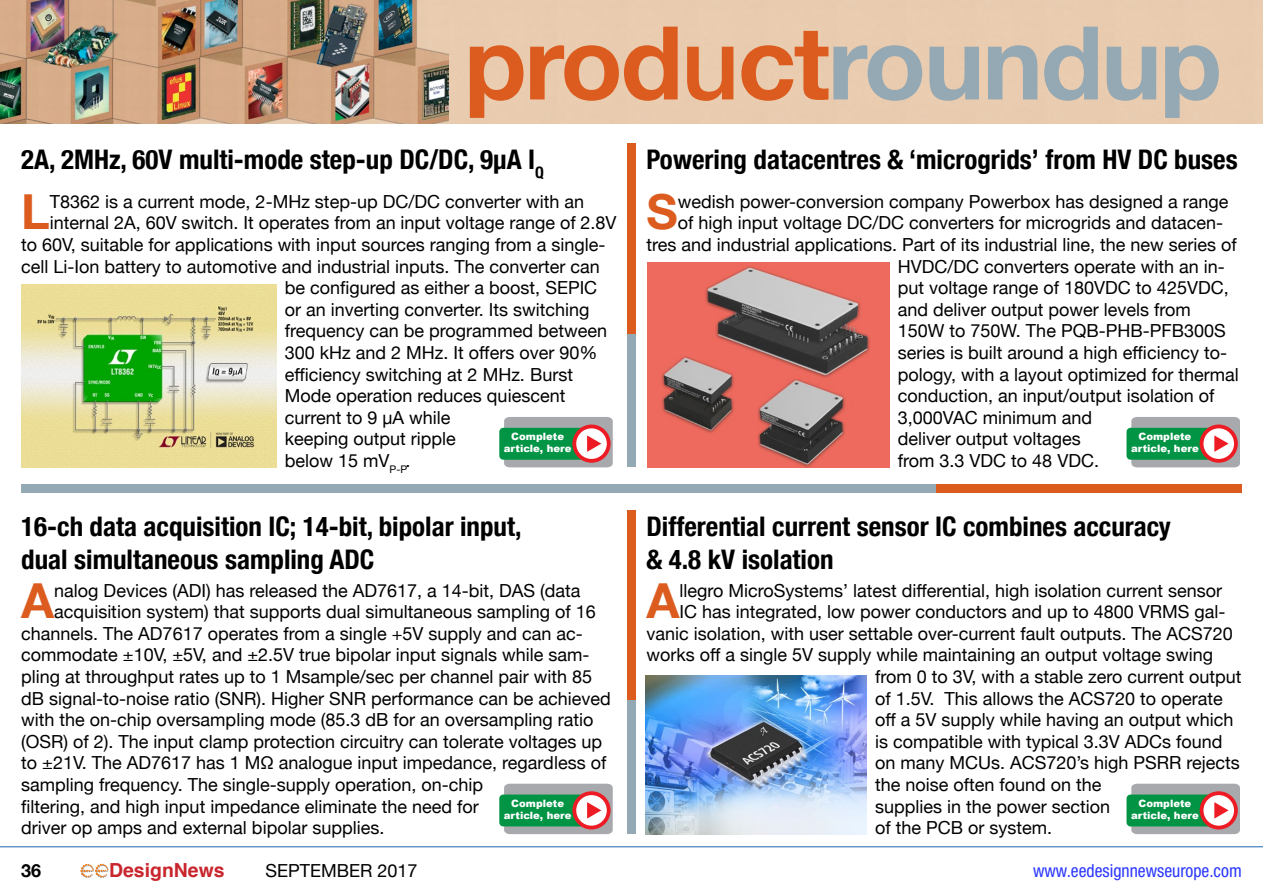
<style>
.page{position:relative;width:1263px;height:893px;background:#fff}
.page>*{position:absolute;margin:0;border:0;box-sizing:border-box;transform-origin:0 0}
.t1{font:700 102px "Helvetica Neue";letter-spacing:-.02em;color:#95a9b4}
.t2{font:700 48.3px "Helvetica Neue";color:#db5c1e}
.t3{font:700 condensed 27px/32.4px "Helvetica Neue";color:#000}
.t4{font:700 19.35px "Helvetica";color:#c9252c}
.t5{font:18px "Helvetica Neue";color:#000}
.t6{font:condensed 18px "Helvetica Neue";color:#2b38ff}
.t7{font:700 18px "Helvetica Neue";color:#000}
.t8{font:900 10.05px/12.1px "Arial";color:#fff;text-align:center}
.s1{color:#db5c1e}
.s2{font-weight:500;color:#db5c1e}
</style>
<div class="page">
<svg style="left:80px;top:864px;width:29px;height:14px"></svg>
<hr style="left:0;top:846px;width:1263px;height:1px;background:#3777bc">
<img style="left:0;top:0;width:449px;height:123px">
<div style="left:21px;top:485px;width:1123px;height:8px;background:#95a9b4"></div>
<div style="left:936px;top:485px;width:306px;height:8px;background:#db5c1e"></div>
<div style="left:627px;top:254px;width:9px;height:213px;background:#95a9b4"></div>
<div style="left:627px;top:143px;width:9px;height:190px;background:#db5c1e"></div>
<div style="left:627px;top:622px;width:9px;height:212px;background:#95a9b4"></div>
<div style="left:627px;top:510px;width:9px;height:190px;background:#db5c1e"></div>
<img style="left:21px;top:285px;width:255px;height:182px">
<img style="left:647px;top:262px;width:242px;height:205px">
<img style="left:645px;top:675px;width:222px;height:159px">
<div style="left:499px;top:428px;width:90px;height:32px;background:#009444;border-radius:4px"></div>
<svg style="left:504px;top:417px;width:109px;height:50px"></svg>
<div style="left:499px;top:794px;width:90px;height:32px;background:#009444;border-radius:4px"></div>
<svg style="left:504px;top:784px;width:109px;height:50px"></svg>
<div style="left:1126px;top:428px;width:91px;height:32px;background:#009444;border-radius:4px"></div>
<svg style="left:1131px;top:417px;width:109px;height:50px"></svg>
<div style="left:1126px;top:794px;width:91px;height:32px;background:#009444;border-radius:4px"></div>
<svg style="left:1131px;top:784px;width:109px;height:50px"></svg>
<h1 class="t1" style="left:464px;top:-17px;width:759px"><span class="s1">prod</span><span class="s2">u</span><span class="s1">ct</span>roundup</h1>
<h3 class="t3" style="left:21px;top:141px;width:524px">2A, 2MHz, 60V multi-mode step-up DC/DC, 9µA I<sub>Q</sub></h3>
<h2 class="t2" style="left:21px;top:174px;width:30px">L</h2>
<p class="t5" style="left:50px;top:188px;width:536px">T8362 is a current mode, 2-MHz step-up DC/DC converter with an</p>
<p class="t5" style="left:50px;top:210px;width:568px">internal 2A, 60V switch. It operates from an input voltage range of 2.8V</p>
<p class="t5" style="left:21px;top:232px;width:586px">to 60V, suitable for applications with input sources ranging from a single-</p>
<p class="t5" style="left:21px;top:253px;width:580px">cell Li-Ion battery to automotive and industrial inputs. The converter can</p>
<p class="t5" style="left:285px;top:275px;width:314px">be configured as either a boost, SEPIC</p>
<p class="t5" style="left:285px;top:296px;width:306px">or an inverting converter. Its switching</p>
<p class="t5" style="left:285px;top:318px;width:324px">frequency can be programmed between</p>
<p class="t5" style="left:285px;top:340px;width:314px">300 kHz and 2 MHz. It offers over 90%</p>
<p class="t5" style="left:285px;top:361px;width:290px">efficiency switching at 2 MHz. Burst</p>
<p class="t5" style="left:285px;top:383px;width:282px">Mode operation reduces quiescent</p>
<p class="t5" style="left:285px;top:404px;width:167px">current to 9 µA while</p>
<p class="t5" style="left:285px;top:426px;width:173px">keeping output ripple</p>
<p class="t5" style="left:285px;top:448px;width:127px">below 15 mV<sub>P-P</sub>.</p>
<p class="t8" style="left:504px;top:430px;width:69px">Complete article, here</p>
<h3 class="t3" style="left:21px;top:508px;width:502px">16-ch data acquisition IC; 14-bit, bipolar input, dual simultaneous sampling ADC</h3>
<h2 class="t2" style="left:21px;top:563px;width:35px">A</h2>
<p class="t5" style="left:54px;top:577px;width:528px">nalog Devices (ADI) has released the AD7617, a 14-bit, DAS (data</p>
<p class="t5" style="left:54px;top:599px;width:543px">acquisition system) that supports dual simultaneous sampling of 16</p>
<p class="t5" style="left:21px;top:620px;width:563px">channels. The AD7617 operates from a single +5V supply and can ac-</p>
<p class="t5" style="left:21px;top:642px;width:570px">commodate ±10V, ±5V, and ±2.5V true bipolar input signals while sam-</p>
<p class="t5" style="left:21px;top:664px;width:572px">pling at throughput rates up to 1 Msample/sec per channel pair with 85</p>
<p class="t5" style="left:21px;top:685px;width:591px">dB signal-to-noise ratio (SNR). Higher SNR performance can be achieved</p>
<p class="t5" style="left:21px;top:707px;width:574px">with the on-chip oversampling mode (85.3 dB for an oversampling ratio</p>
<p class="t5" style="left:21px;top:728px;width:582px">(OSR) of 2). The input clamp protection circuitry can tolerate voltages up</p>
<p class="t5" style="left:21px;top:750px;width:586px">to ±21V. The AD7617 has 1 MΩ analogue input impedance, regardless of</p>
<p class="t5" style="left:21px;top:772px;width:463px">sampling frequency. The single-supply operation, on-chip</p>
<p class="t5" style="left:21px;top:793px;width:459px">filtering, and high input impedance eliminate the need for</p>
<p class="t5" style="left:21px;top:815px;width:365px">driver op amps and external bipolar supplies.</p>
<p class="t8" style="left:504px;top:797px;width:69px">Complete article, here</p>
<h3 class="t3" style="left:646px;top:141px;width:593px">Powering datacentres &amp; ‘microgrids’ from HV DC buses</h3>
<h2 class="t2" style="left:646px;top:174px;width:33px">S</h2>
<p class="t5" style="left:678px;top:188px;width:552px">wedish power-conversion company Powerbox has designed a range</p>
<p class="t5" style="left:678px;top:210px;width:547px">of high input voltage DC/DC converters for microgrids and datacen-</p>
<p class="t5" style="left:646px;top:232px;width:592px">tres and industrial applications. Part of its industrial line, the new series of</p>
<p class="t5" style="left:898px;top:253px;width:329px">HVDC/DC converters operate with an in-</p>
<p class="t5" style="left:898px;top:275px;width:332px">put voltage range of 180VDC to 425VDC,</p>
<p class="t5" style="left:898px;top:296px;width:295px">and deliver output power levels from</p>
<p class="t5" style="left:898px;top:318px;width:329px">150W to 750W. The PQB-PHB-PFB300S</p>
<p class="t5" style="left:898px;top:340px;width:331px">series is built around a high efficiency to-</p>
<p class="t5" style="left:898px;top:361px;width:343px">pology, with a layout optimized for thermal</p>
<p class="t5" style="left:898px;top:383px;width:318px">conduction, an input/output isolation of</p>
<p class="t5" style="left:898px;top:404px;width:196px">3,000VAC minimum and</p>
<p class="t5" style="left:898px;top:426px;width:185px">deliver output voltages</p>
<p class="t5" style="left:898px;top:448px;width:203px">from 3.3 VDC to 48 VDC.</p>
<p class="t8" style="left:1131px;top:430px;width:69px">Complete article, here</p>
<h3 class="t3" style="left:646px;top:508px;width:526px">Differential current sensor IC combines accuracy &amp; 4.8 kV isolation</h3>
<h2 class="t2" style="left:646px;top:563px;width:35px">A</h2>
<p class="t5" style="left:679px;top:577px;width:544px">llegro MicroSystems’ latest differential, high isolation current sensor</p>
<p class="t5" style="left:679px;top:599px;width:548px">IC has integrated, low power conductors and up to 4800 VRMS gal-</p>
<p class="t5" style="left:646px;top:620px;width:588px">vanic isolation, with user settable over-current fault outputs. The ACS720</p>
<p class="t5" style="left:646px;top:642px;width:568px">works off a single 5V supply while maintaining an output voltage swing</p>
<p class="t5" style="left:875px;top:664px;width:368px">from 0 to 3V, with a stable zero current output</p>
<p class="t5" style="left:875px;top:685px;width:349px">of 1.5V. This allows the ACS720 to operate</p>
<p class="t5" style="left:875px;top:707px;width:360px">off a 5V supply while having an output which</p>
<p class="t5" style="left:875px;top:728px;width:349px">is compatible with typical 3.3V ADCs found</p>
<p class="t5" style="left:875px;top:750px;width:366px">on many MCUs. ACS720’s high PSRR rejects</p>
<p class="t5" style="left:875px;top:772px;width:228px">the noise often found on the</p>
<p class="t5" style="left:875px;top:793px;width:237px">supplies in the power section</p>
<p class="t5" style="left:875px;top:815px;width:179px">of the PCB or system.</p>
<p class="t8" style="left:1131px;top:797px;width:69px">Complete article, here</p>
<p class="t7" style="left:21px;top:857px;width:22px">36</p>
<p class="t4" style="left:109px;top:855px;width:117px">DesignNews</p>
<p class="t5" style="left:265px;top:858px;width:154px">SEPTEMBER 2017</p>
<p class="t6" style="left:1033px;top:861px;width:210px">www.eedesignnewseurope.com</p>
</div>
